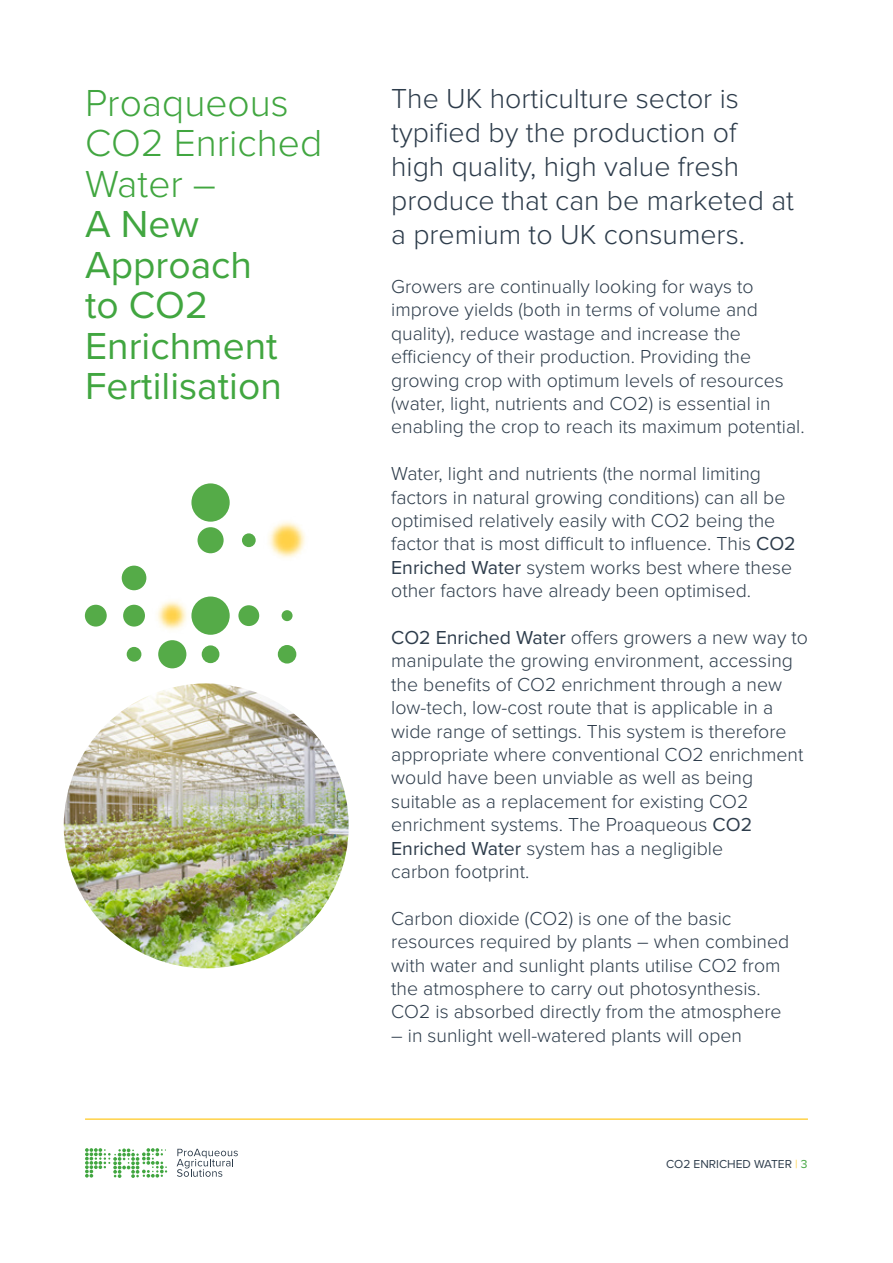
<style>
.page{position:relative;width:893px;height:1263px;background:#fff}
.page>*{position:absolute;margin:0;border:0;box-sizing:border-box;transform-origin:0 0}
.t1{font:39px/40.5px "Proxima Nova";color:#41a640}
.t2{font:300 39px/40.5px "Proxima Nova";color:#41a640}
.t3{font:300 28.5px/34.2px "Proxima Nova";color:#2d3c4b}
.t4{font:300 19.5px/23.4px "Proxima Nova";color:#2d3c4b}
.t5{font:12px "Proxima Nova";color:#2d3c4b}
.s1{font-weight:400}
.s2{color:#ffd247}
.s3{color:#41a640}
</style>
<div class="page">
<hr style="left:85px;top:1118px;width:723px;height:2px;background:#ffd247">
<svg style="left:177px;top:1149px;width:61px;height:28px"></svg>
<svg style="left:85px;top:1148px;width:82px;height:30px"></svg>
<div style="left:85px;top:605px;width:22px;height:22px;background:#55ab48;border-radius:50%"></div>
<img style="left:101px;top:544px;width:141px;height:125px">
<div style="left:191px;top:596px;width:39px;height:39px;background:#55ab48;border-radius:50%"></div>
<div style="left:198px;top:527px;width:26px;height:26px;background:#55ab48;border-radius:50%"></div>
<img style="left:212px;top:521px;width:93px;height:94px">
<div style="left:191px;top:483px;width:39px;height:39px;background:#55ab48;border-radius:50%"></div>
<div style="left:238px;top:605px;width:21px;height:21px;background:#55ab48;border-radius:50%"></div>
<div style="left:278px;top:645px;width:18px;height:18px;background:#55ab48;border-radius:50%"></div>
<div style="left:282px;top:610px;width:11px;height:11px;background:#55ab48;border-radius:50%"></div>
<div style="left:122px;top:566px;width:24px;height:24px;background:#55ab48;border-radius:50%"></div>
<img style="left:64px;top:683px;width:285px;height:285px;border-radius:142px">
<h1 class="t2" style="left:85px;top:83px;width:239px">Proaqueous<br>CO2 Enriched<br>Water –</h1>
<h1 class="t1" style="left:85px;top:202px;width:198px">A New<br>Approach to CO2<br>Enrichment<br>Fertilisation</h1>
<h2 class="t3" style="left:391px;top:81px;width:404px">The UK horticulture sector is typified by the production of high quality, high value fresh produce that can be marketed at a premium to UK consumers.</h2>
<p class="t4" style="left:391px;top:275px;width:415px">Growers are continually looking for ways to improve yields (both in terms of volume and quality), reduce wastage and increase the efficiency of their production. Providing the growing crop with optimum levels of resources (water, light, nutrients and CO2) is essential in enabling the crop to reach its maximum potential.</p>
<p class="t4" style="left:391px;top:462px;width:406px">Water, light and nutrients (the normal limiting factors in natural growing conditions) can all be optimised relatively easily with CO2 being the factor that is most difficult to influence. This <span class="s1">CO2<br>Enriched Water</span> system works best where these other factors have already been optimised.</p>
<p class="t4" style="left:391px;top:626px;width:418px"><span class="s1">CO2 Enriched Water</span> offers growers a new way to manipulate the growing environment, accessing the benefits of CO2 enrichment through a new low-tech, low-cost route that is applicable in a wide range of settings. This system is therefore appropriate where conventional CO2 enrichment would have been unviable as well as being suitable as a replacement for existing CO2 enrichment systems. The Proaqueous <span class="s1">CO2<br>Enriched Water</span> system has a negligible<br>carbon footprint.</p>
<p class="t4" style="left:391px;top:907px;width:399px">Carbon dioxide (CO2) is one of the basic resources required by plants – when combined with water and sunlight plants utilise CO2 from the atmosphere to carry out photosynthesis.<br>CO2 is absorbed directly from the atmosphere</p>
<p class="t4" style="left:391px;top:1024px;width:352px">– in sunlight well-watered plants will open</p>
<p class="t5" style="left:666px;top:1155px;width:143px">CO2 ENRICHED WATER <span class="s2">|</span> <span class="s3">3</span></p>
</div>
